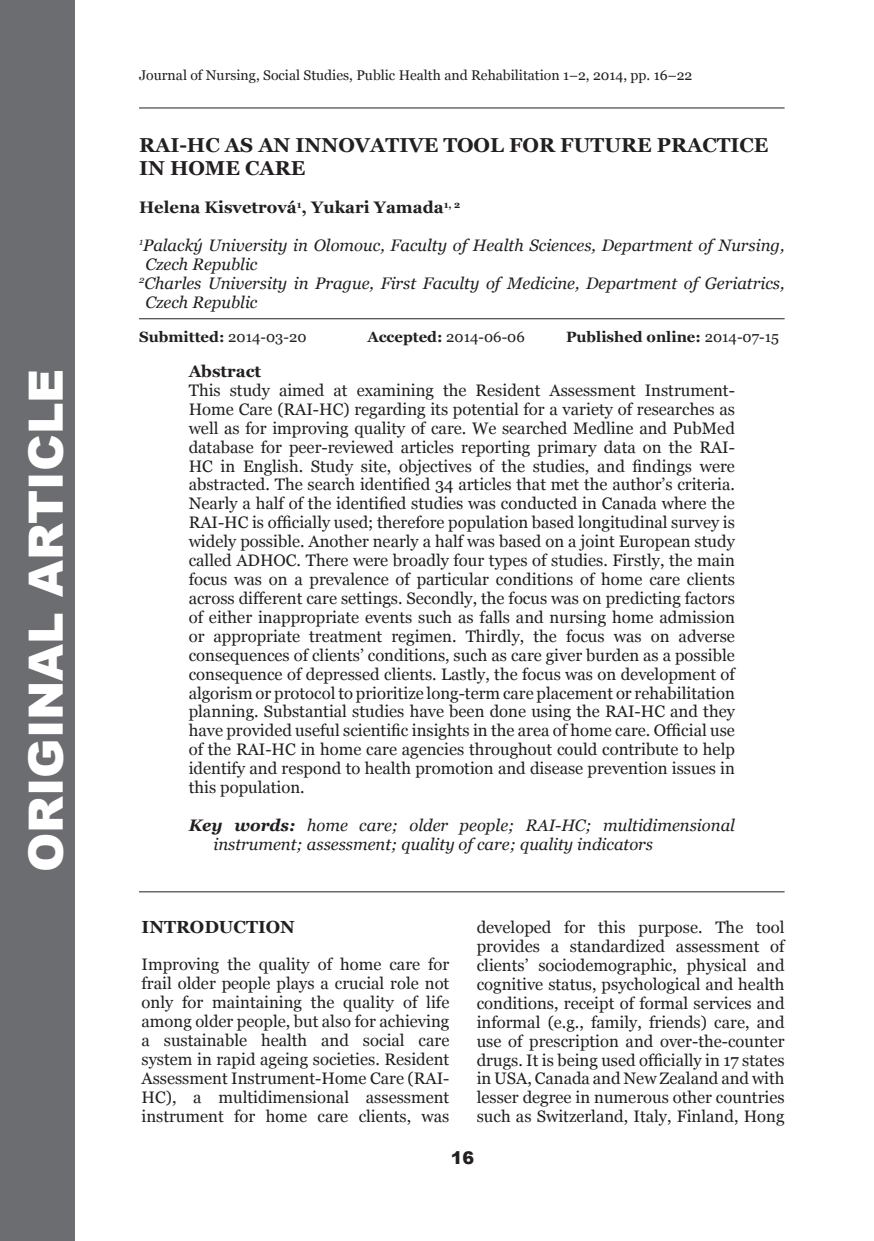
<style>
.page{position:relative;width:874px;height:1241px;background:#fff}
.page>*{position:absolute;margin:0;border:0;box-sizing:border-box;transform-origin:0 0}
.t1{font:900 47.25px "Arial";color:#fff}
.t2{font:700 20.12px "Georgia";color:#231f20}
.t3{font:700 17.5px "Georgia";color:#231f20}
.t4{font:900 17.5px "Arial";color:#231f20}
.t5{font:16.62px/18.9px "Georgia";color:#231f20;text-align:justify}
.t6{font:italic 16.62px/18.9px "Georgia";color:#231f20}
.t7{font:700 16.62px "Georgia";color:#231f20}
.t8{font:700 14.88px "Georgia";color:#231f20}
.t9{font:14px "Georgia";color:#231f20}
.s1{font-weight:400}
.s2{font-weight:700}
</style>
<div class="page">
<hr style="left:139px;top:891px;width:645px;height:1px;background:#231f20">
<hr style="left:139px;top:107px;width:645px;height:1px;background:#231f20">
<hr style="left:139px;top:318px;width:645px;height:1px;background:#231f20">
<div style="left:0;top:0;width:74px;height:1240px;background:#6c6d70"></div>
<h1 class="t1" style="left:12px;top:872px;width:505px;rotate:-90deg">original article</h1>
<p class="t9" style="left:139px;top:67px;width:554px">Journal of Nursing, Social Studies, Public Health and Rehabilitation 1–2, 2014, pp. 16–22</p>
<p class="t2" style="left:139px;top:132px;width:172px">RAI-HC as an inno</p>
<p class="t2" style="left:355px;top:132px;width:29px">vati</p>
<p class="t2" style="left:408px;top:132px;width:52px">ve too</p>
<p class="t2" style="left:490px;top:132px;width:101px">l for futur</p>
<p class="t2" style="left:637px;top:132px;width:49px">e practic</p>
<p class="t2" style="left:753px;top:132px;width:16px">e</p>
<p class="t2" style="left:139px;top:155px;width:123px">inhome car</p>
<p class="t2" style="left:291px;top:155px;width:16px">e</p>
<p class="t7" style="left:139px;top:196px;width:322px">Helena Kisvetrová<sup>1</sup>, Yukari Yamada<sup>1,</sup> <sup>2</sup></p>
<p class="t6" style="left:139px;top:236px;width:646px"><sup>1</sup>Palacký University in Olomouc, Faculty of Health Sciences, Department of Nursing,</p>
<p class="t6" style="left:145px;top:255px;width:113px">Czech Republic</p>
<p class="t6" style="left:139px;top:273px;width:646px"><sup>2</sup>Charles University in Prague, First Faculty of Medicine, Department of Geriatrics,</p>
<p class="t6" style="left:145px;top:292px;width:113px">Czech Republic</p>
<p class="t8" style="left:139px;top:327px;width:169px">Submitted: <span class="s1">2014-03-20</span></p>
<p class="t8" style="left:367px;top:327px;width:184px">Accepted: <span class="s1">2014-06-06</span> P</p>
<p class="t8" style="left:576px;top:327px;width:204px">ublished online: <span class="s1">2014-07-15</span></p>
<p class="t7" style="left:189px;top:360px;width:74px">Abstract</p>
<p class="t5" style="left:189px;top:381px;width:547px">This study aimed at examining the Resident Assessment Instrument-Home Care (RAI-HC) regarding its potential for a variety of researches as well as for improving quality of care. We searched Medline and PubMed database for peer-reviewed articles reporting primary data on the RAI-HC in English. Study site, objectives of the studies, and findings were abstracted. The search identified 34 articles that met the author’s criteria.<br>Nearly a half of the identified studies was conducted in Canada where the RAI-HC is officially used; therefore population based longitudinal survey is widely possible. Another nearly a half was based on a joint European study called ADHOC. There were broadly four types of studies. Firstly, the main focus was on a prevalence of particular conditions of home care clients across different care settings. Secondly, the focus was on predicting factors of either inappropriate events such as falls and nursing home admission or appropriate treatment regimen. Thirdly, the focus was on adverse consequences of clients’ conditions, such as care giver burden as a possible consequence of depressed clients. Lastly, the focus was on development of algorism or protocol to prioritize long-term care placement or rehabilitation planning. Substantial studies have been done using the RAI-HC and they have provided useful scientific insights in the area of home care. Official use of the RAI-HC in home care agencies throughout could contribute to help identify and respond to health promotion and disease prevention issues in this population.</p>
<p class="t6" style="left:213px;top:815px;width:522px;text-indent:-25px"><span class="s2">Key words:</span> home care; older people; RAI-HC; multidimensional instrument; assessment; quality of care; quality indicators</p>
<p class="t3" style="left:141px;top:915px;width:155px">INTRODUCTION</p>
<p class="t5" style="left:141px;top:955px;width:309px">Improving the quality of home care for frail older people plays a crucial role not only for maintaining the quality of life among older people, but also for achieving a sustainable health and social care system in rapid ageing societies. Resident Assessment Instrument-Home Care (RAI-HC), a multidimensional assessment instrument for home care clients, was</p>
<p class="t5" style="left:476px;top:918px;width:309px">developed for this purpose. The tool provides a standardized assessment of clients’ sociodemographic, physical and cognitive status, psychological and health conditions, receipt of formal services and informal (e.g., family, friends) care, and use of prescription and over-the-counter drugs. It is being used officially in 17 states in USA, Canada and New Zealand and with lesser degree in numerous other countries such as Switzerland, Italy, Finland, Hong</p>
<p class="t4" style="left:450px;top:1144px;width:25px">16</p>
</div>
